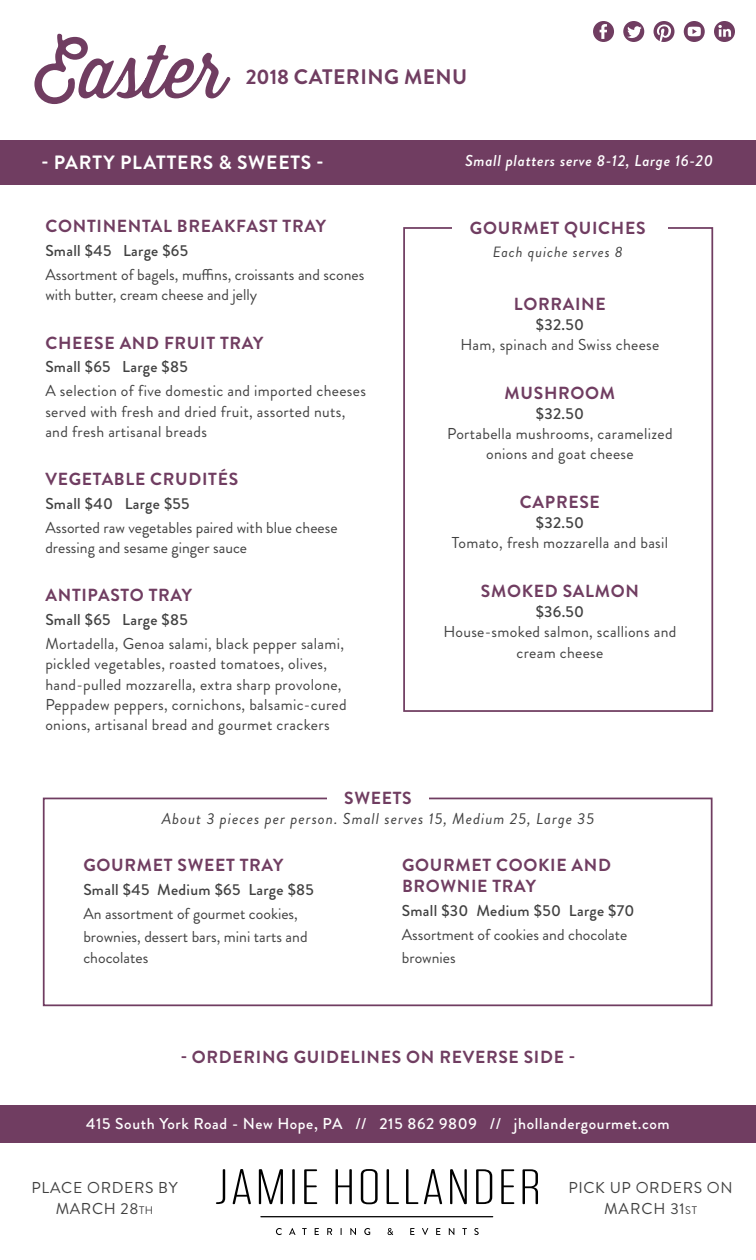
<style>
.page{position:relative;width:756px;height:1260px;background:#fff}
.page>*{position:absolute;margin:0;border:0;box-sizing:border-box;transform-origin:0 0}
.t1{font:700 21px "Brandon Grotesque";letter-spacing:.02em;color:#703d61}
.t2{font:700 19.25px "Brandon Grotesque";letter-spacing:.04em;color:#fff}
.t3{font:700 17.5px/21px "Brandon Grotesque";letter-spacing:.04em;color:#703d61}
.t4{font:15.75px/20.3px "Brandon Grotesque";letter-spacing:.02em;color:#414141}
.t5{font:15.75px/23.8px "Brandon Grotesque";color:#414141}
.t6{font:500 15.75px "Brandon Grotesque";letter-spacing:.02em;color:#414141}
.t7{font:500 15.75px "Brandon Grotesque";letter-spacing:.04em;color:#fff}
.t8{font:italic 15.75px "Brandon Grotesque";letter-spacing:.06em;color:#414141}
.t9{font:15.75px/21.7px "Brandon Grotesque";letter-spacing:.04em;color:#414141;text-align:center}
.t10{font:italic 500 15.75px "Brandon Grotesque";letter-spacing:.04em;color:#fff}
.t11{font:italic 14.88px "Brandon Grotesque";letter-spacing:.06em;color:#414141}
.s1{font-size:11.03px}
.s2{font-style:inherit}
</style>
<div class="page">
<div style="left:0;top:140px;width:756px;height:44px;background:#703d61"></div>
<div style="left:43px;top:798px;width:670px;height:208px;border:2px solid #703d61"></div>
<div style="left:327px;top:786px;width:102px;height:21px;background:#fff"></div>
<div style="left:0;top:1105px;width:756px;height:37px;background:#703d61"></div>
<svg style="left:216px;top:1169px;width:9px;height:35px"></svg>
<svg style="left:233px;top:1169px;width:18px;height:35px"></svg>
<svg style="left:259px;top:1169px;width:24px;height:35px"></svg>
<hr style="left:292px;top:1169px;width:3px;height:35px;background:#000">
<svg style="left:304px;top:1169px;width:13px;height:35px"></svg>
<svg style="left:336px;top:1169px;width:16px;height:35px"></svg>
<svg style="left:361px;top:1169px;width:17px;height:35px"></svg>
<svg style="left:387px;top:1169px;width:12px;height:35px"></svg>
<svg style="left:406px;top:1169px;width:12px;height:35px"></svg>
<svg style="left:424px;top:1169px;width:18px;height:35px"></svg>
<svg style="left:450px;top:1169px;width:17px;height:35px"></svg>
<svg style="left:476px;top:1169px;width:16px;height:35px"></svg>
<svg style="left:501px;top:1169px;width:13px;height:35px"></svg>
<svg style="left:523px;top:1169px;width:15px;height:35px"></svg>
<svg style="left:276px;top:1228px;width:6px;height:7px"></svg>
<svg style="left:289px;top:1228px;width:7px;height:7px"></svg>
<svg style="left:302px;top:1228px;width:5px;height:7px"></svg>
<svg style="left:315px;top:1228px;width:4px;height:7px"></svg>
<svg style="left:327px;top:1228px;width:5px;height:7px"></svg>
<svg style="left:350px;top:1228px;width:6px;height:7px"></svg>
<svg style="left:364px;top:1228px;width:6px;height:7px"></svg>
<svg style="left:388px;top:1228px;width:5px;height:7px"></svg>
<svg style="left:410px;top:1228px;width:4px;height:7px"></svg>
<svg style="left:422px;top:1228px;width:6px;height:7px"></svg>
<svg style="left:436px;top:1228px;width:4px;height:7px"></svg>
<svg style="left:449px;top:1228px;width:5px;height:7px"></svg>
<svg style="left:462px;top:1228px;width:5px;height:7px"></svg>
<svg style="left:474px;top:1228px;width:5px;height:7px"></svg>
<hr style="left:260px;top:1216px;width:233px;height:1px;background:#000">
<svg style="left:34px;top:34px;width:197px;height:70px"></svg>
<svg style="left:593px;top:21px;width:142px;height:21px"></svg>
<div style="left:403px;top:227px;width:310px;height:485px;border:2px solid #703d61"></div>
<div style="left:452px;top:217px;width:215px;height:21px;background:#fff"></div>
<h1 class="t1" style="left:246px;top:62px;width:223px">2018 CATERING MENU</h1>
<p class="t2" style="left:42px;top:149px;width:284px">- PARTY PLATTERS &amp; SWEETS -</p>
<p class="t3" style="left:45px;top:216px;width:282px">CONTINENTAL BREAKFAST TRAY</p>
<p class="t6" style="left:45px;top:240px;width:144px">Small $45 Large $65</p>
<p class="t5" style="left:45px;top:265px;width:320px;line-height:20.3px">Assortment of bagels, muffins, croissants and scones with butter, cream cheese and jelly</p>
<p class="t3" style="left:45px;top:332px;width:220px">CHEESE AND FRUIT TRAY</p>
<p class="t6" style="left:45px;top:356px;width:144px">Small $65 Large $85</p>
<p class="t4" style="left:45px;top:381px;width:322px">A selection of five domestic and imported cheeses served with fresh and dried fruit, assorted nuts, and fresh artisanal breads</p>
<p class="t3" style="left:45px;top:469px;width:194px">VEGETABLE CRUDITÉS</p>
<p class="t6" style="left:45px;top:493px;width:146px">Small $40 Large $55</p>
<p class="t5" style="left:45px;top:517px;width:294px;line-height:20.3px">Assorted raw vegetables paired with blue cheese dressing and sesame ginger sauce</p>
<p class="t3" style="left:45px;top:585px;width:148px">ANTIPASTO TRAY</p>
<p class="t6" style="left:45px;top:609px;width:144px">Small $65 Large $85</p>
<p class="t4" style="left:45px;top:634px;width:303px">Mortadella, Genoa salami, black pepper salami, pickled vegetables, roasted tomatoes, olives, hand-pulled mozzarella, extra sharp provolone, Peppadew peppers, cornichons, balsamic-cured onions, artisanal bread and gourmet crackers</p>
<p class="t10" style="left:465px;top:150px;width:250px">Small platters serve 8-12, Large 16-20</p>
<p class="t3" style="left:470px;top:218px;width:177px">GOURMET QUICHES</p>
<p class="t11" style="left:493px;top:242px;width:132px">Each quiche serves 8</p>
<p class="t3" style="left:514px;top:293px;width:93px">LORRAINE</p>
<p class="t6" style="left:536px;top:314px;width:50px">$32.50</p>
<p class="t4" style="left:461px;top:335px;width:200px">Ham, spinach and Swiss cheese</p>
<p class="t3" style="left:505px;top:382px;width:112px">MUSHROOM</p>
<p class="t6" style="left:536px;top:403px;width:50px">$32.50</p>
<p class="t4" style="left:447px;top:424px;width:227px;text-align:center">Portabella mushrooms, caramelized onions and goat cheese</p>
<p class="t3" style="left:520px;top:491px;width:81px">CAPRESE</p>
<p class="t6" style="left:536px;top:512px;width:50px">$32.50</p>
<p class="t4" style="left:452px;top:533px;width:218px">Tomato, fresh mozzarella and basil</p>
<p class="t3" style="left:481px;top:580px;width:160px">SMOKED SALMON</p>
<p class="t6" style="left:536px;top:601px;width:50px">$36.50</p>
<p class="t4" style="left:443px;top:622px;width:234px;text-align:center">House-smoked salmon, scallions and cream cheese</p>
<p class="t3" style="left:344px;top:788px;width:69px">SWEETS</p>
<p class="t8" style="left:162px;top:808px;width:434px">About 3 pieces per person. Small serves 15, Medium 25, Large 35</p>
<p class="t3" style="left:83px;top:855px;width:201px">GOURMET SWEET TRAY</p>
<p class="t6" style="left:83px;top:879px;width:232px">Small $45 Medium $65 Large $85</p>
<p class="t5" style="left:83px;top:902px;width:226px">An assortment of gourmet cookies, brownies, dessert bars, mini tarts and</p>
<p class="t5" style="left:83px;top:946px;width:67px">chocolates</p>
<p class="t3" style="left:402px;top:855px;width:211px">GOURMET COOKIE AND<br>BROWNIE TRAY</p>
<p class="t6" style="left:402px;top:900px;width:234px">Small $30 Medium $50 Large $70</p>
<p class="t5" style="left:402px;top:923px;width:227px">Assortment of cookies and chocolate brownies</p>
<p class="t3" style="left:181px;top:1047px;width:396px">- ORDERING GUIDELINES ON REVERSE SIDE -</p>
<p class="t7" style="left:86px;top:1113px;width:585px">415 South York Road - New Hope, PA // 215 862 9809 // jhollandergourmet.com</p>
<p class="t9" style="left:31px;top:1177px;width:148px;line-height:21px">PLACE ORDERS BY<br>MARCH 28<span class="s1">th</span></p>
<p class="t9" style="left:568px;top:1177px;width:166px">PICK UP ORDERS ON<br><span class="s2">MARCH</span> 31<span class="s1">st</span></p>
</div>
